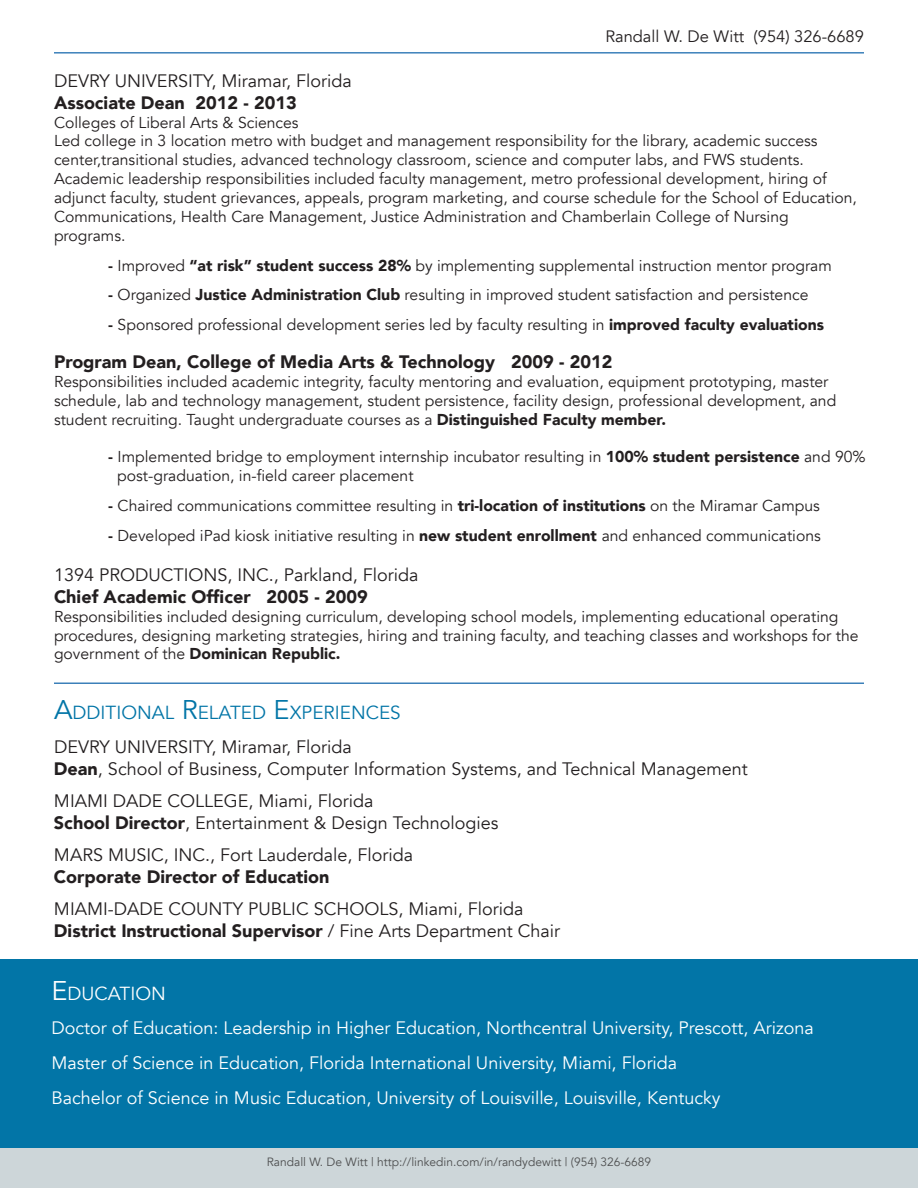
<style>
.page{position:relative;width:918px;height:1188px;background:#fff}
.page>*{position:absolute;margin:0;border:0;box-sizing:border-box;transform-origin:0 0}
.t1{font:18.9px "Avenir";color:#0275a7}
.t2{font:18.9px "Avenir";color:#fff}
.t3{font:18px "Avenir";color:#231f20}
.t4{font:18px "Avenir";color:#fff}
.t5{font:900 18px "Avenir";color:#231f20}
.t6{font:18px "Avenir";color:#231f20}
.t7{font:16.5px "Avenir";color:#231f20}
.t8{font:15.75px/18.9px "Avenir";color:#231f20}
.t9{font:12px "Avenir";color:#4e4f50}
.s1{font-weight:800}
.s2{font-weight:900}
.s3{font-size:27px}
.s4{font-style:inherit}
.s5{font-weight:400}
</style>
<div class="page">
<hr style="left:54px;top:52px;width:810px;height:2px;background:#045ca6">
<div style="left:0;top:959px;width:918px;height:229px;background:#0275a7"></div>
<hr style="left:54px;top:682px;width:810px;height:2px;background:#045ca6">
<div style="left:0;top:1149px;width:918px;height:39px;background:#cdd6d9"></div>
<p class="t7" style="left:605px;top:26px;width:260px">Randall W. De Witt (954) 326-6689</p>
<p class="t3" style="left:54px;top:70px;width:299px">DEVRY UNIVERSITY, Miramar, Florida</p>
<p class="t5" style="left:54px;top:87px;width:244px">Associate Dean 2012 - 2013</p>
<p class="t8" style="left:54px;top:113px;width:246px">Colleges of Liberal Arts &amp; Sciences</p>
<p class="t8" style="left:54px;top:132px;width:765px">Led college in 3 location metro with budget and management responsibility for the library, academic success</p>
<p class="t8" style="left:54px;top:151px;width:751px">center,transitional studies, advanced technology classroom, science and computer labs, and FWS students.</p>
<p class="t8" style="left:54px;top:170px;width:774px">Academic leadership responsibilities included faculty management, metro professional development, hiring of</p>
<p class="t8" style="left:54px;top:189px;width:805px">adjunct faculty, student grievances, appeals, program marketing, and course schedule for the School of Education,</p>
<p class="t8" style="left:54px;top:207px;width:736px">Communications, Health Care Management, Justice Administration and Chamberlain College of Nursing</p>
<p class="t8" style="left:54px;top:226px;width:73px">programs.</p>
<p class="t8" style="left:108px;top:256px;width:725px"><span class="s1">-</span> Improved <span class="s2">“at risk” student success 28%</span> by implementing supplemental instruction mentor program</p>
<p class="t8" style="left:108px;top:286px;width:702px"><span class="s1">-</span> Organized <span class="s2">Justice Administration Club</span> resulting in improved student satisfaction and persistence</p>
<p class="t8" style="left:108px;top:315px;width:718px"><span class="s1">-</span> Sponsored professional development series led by faculty resulting in <span class="s2">improved faculty evaluations</span></p>
<p class="t5" style="left:54px;top:346px;width:560px">Program Dean, College of Media Arts &amp; Technology 2009 - 2012</p>
<p class="t8" style="left:54px;top:372px;width:776px">Responsibilities included academic integrity, faculty mentoring and evaluation, equipment prototyping, master</p>
<p class="t8" style="left:54px;top:391px;width:784px">schedule, lab and technology management, student persistence, facility design, professional development, and</p>
<p class="t8" style="left:54px;top:410px;width:614px">student recruiting. Taught undergraduate courses as a <span class="s2">Distinguished Faculty member.</span></p>
<p class="t8" style="left:108px;top:448px;width:759px"><span class="s1">-</span> Implemented bridge to employment internship incubator resulting in <span class="s2">100% student persistence</span> and 90%</p>
<p class="t8" style="left:117px;top:467px;width:298px">post-graduation, in-field career placement</p>
<p class="t8" style="left:108px;top:496px;width:713px"><span class="s1">-</span> Chaired communications committee resulting in <span class="s2">tri-location of institutions</span> on the Miramar Campus</p>
<p class="t8" style="left:108px;top:526px;width:714px"><span class="s1">-</span> Developed iPad kiosk initiative resulting in <span class="s2">new student enrollment</span> and enhanced communications</p>
<p class="t3" style="left:54px;top:564px;width:366px">1394 PRODUCTIONS, INC., Parkland, Florida</p>
<p class="t5" style="left:54px;top:581px;width:315px">Chief Academic Officer 2005 - 2009</p>
<p class="t8" style="left:54px;top:607px;width:806px">Responsibilities included designing curriculum, developing school models, implementing educational operating procedures, designing marketing strategies, hiring and training faculty, and teaching classes and workshops for the government of the <span class="s2">Dominican Republic.</span></p>
<p class="t1" style="left:54px;top:701px;width:348px"><span class="s3">A</span>DDITIONAL <span class="s3">R</span>ELATED <span class="s3">E</span>XPERIENCES</p>
<p class="t6" style="left:54px;top:736px;width:299px">DEVRY UNIVERSITY, <span class="s4">Miramar, Florida</span></p>
<p class="t3" style="left:54px;top:758px;width:695px"><span class="s2">Dean</span>, School of Business, Computer Information Systems, and Technical Management</p>
<p class="t3" style="left:54px;top:790px;width:321px">MIAMI DADE COLLEGE, Miami, Florida</p>
<p class="t3" style="left:54px;top:812px;width:446px"><span class="s2">School Director</span>, Entertainment &amp; Design Technologies</p>
<p class="t3" style="left:54px;top:844px;width:361px">MARS MUSIC, INC., Fort Lauderdale, Florida</p>
<p class="t5" style="left:54px;top:861px;width:277px">Corporate Director of Education</p>
<p class="t3" style="left:54px;top:898px;width:471px">MIAMI-DADE COUNTY PUBLIC SCHOOLS, Miami, Florida</p>
<p class="t5" style="left:54px;top:915px;width:508px">District Instructional Supervisor <span class="s5">/ Fine Arts Department Chair</span></p>
<p class="t2" style="left:52px;top:982px;width:116px"><span class="s3">E</span>DUCATION</p>
<p class="t4" style="left:52px;top:1017px;width:764px">Doctor of Education: Leadership in Higher Education, Northcentral University, Prescott, Arizona</p>
<p class="t4" style="left:52px;top:1052px;width:627px">Master of Science in Education, Florida International University, Miami, Florida</p>
<p class="t4" style="left:52px;top:1087px;width:670px">Bachelor of Science in Music Education, University of Louisville, Louisville, Kentucky</p>
<p class="t9" style="left:267px;top:1155px;width:386px">Randall W. De Witt | http://linkedin.com/in/randydewitt | (954) 326-6689</p>
</div>
